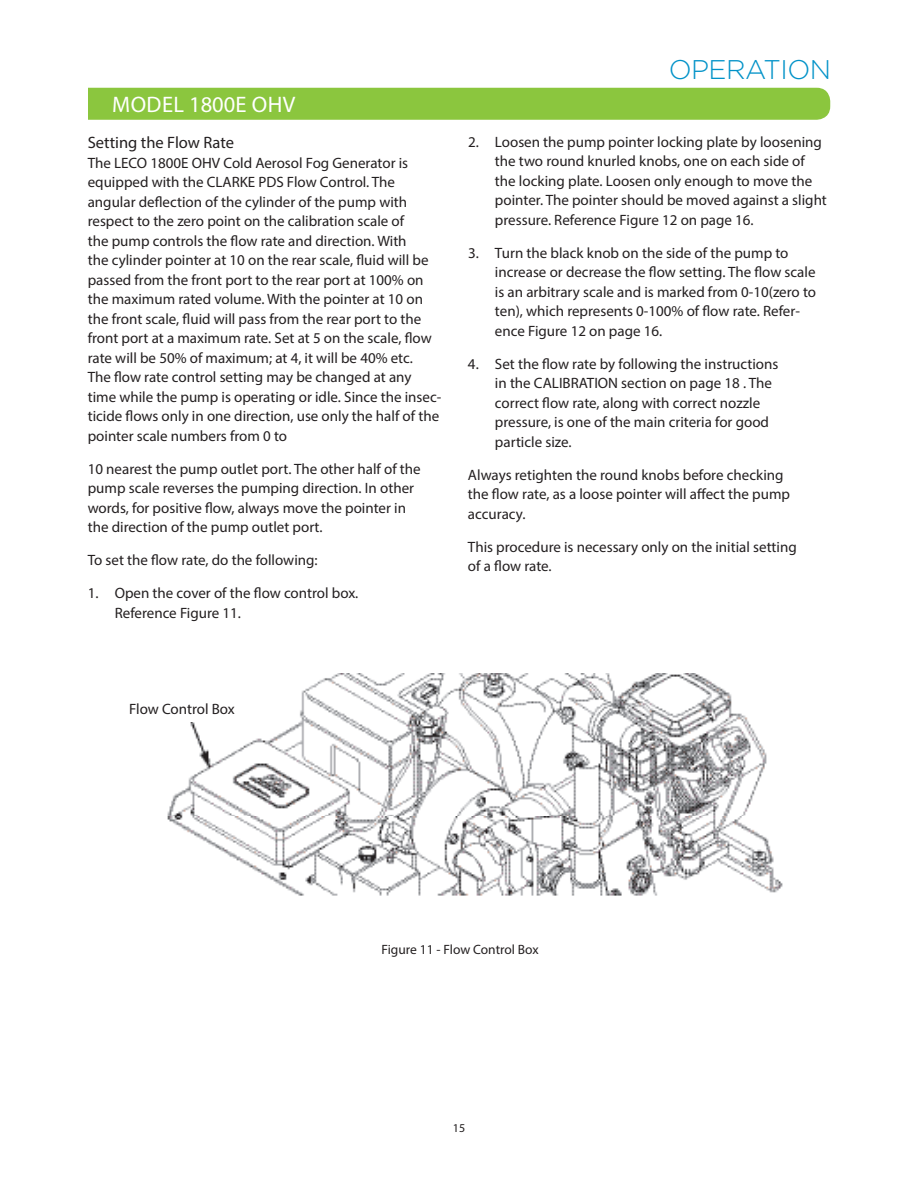
<style>
.page{position:relative;width:918px;height:1188px;background:#fff}
.page>*{position:absolute;margin:0;border:0;box-sizing:border-box;transform-origin:0 0}
.t1{font:300 27px "Gotham";letter-spacing:-.02em;color:#0092c8}
.t2{font:22.5px "Myriad Pro";letter-spacing:.02em;color:#fff}
.t3{font:16.5px "Myriad Pro";color:#231f20}
.t4{font:15px/19.5px "Myriad Pro";color:#231f20}
.t5{font:13.5px "Myriad Pro";color:#231f20}
.t6{font:12px "Myriad Pro";color:#231f20}
</style>
<div class="page">
<div style="left:71px;top:88px;width:759px;height:32px;background:#8bc63e;border-radius:13px"></div>
<div style="left:17px;top:70px;width:71px;height:84px;background:#fff"></div>
<img style="left:167px;top:673px;width:616px;height:223px">
<div style="left:103px;top:702px;width:158px;height:20px;background:#fff"></div>
<h2 class="t2" style="left:112px;top:90px;width:185px">MODEL 1800E OHV</h2>
<p class="t3" style="left:88px;top:132px;width:148px">Setting the Flow Rate</p>
<p class="t4" style="left:88px;top:153px;width:355px">The LECO 1800E OHV Cold Aerosol Fog Generator is equipped with the CLARKE PDS Flow Control. The angular deflection of the cylinder of the pump with respect to the zero point on the calibration scale of<br>the pump controls the flow rate and direction. With<br>the cylinder pointer at 10 on the rear scale, fluid will be passed from the front port to the rear port at 100% on the maximum rated volume. With the pointer at 10 on the front scale, fluid will pass from the rear port to the front port at a maximum rate. Set at 5 on the scale, flow rate will be 50% of maximum; at 4, it will be 40% etc.<br>The flow rate control setting may be changed at any time while the pump is operating or idle. Since the insec&shy;ticide flows only in one direction, use only the half of the pointer scale numbers from 0 to</p>
<p class="t4" style="left:88px;top:459px;width:335px">10 nearest the pump outlet port. The other half of the pump scale reverses the pumping direction. In other words, for positive flow, always move the pointer in the direction of the pump outlet port.</p>
<p class="t4" style="left:88px;top:550px;width:231px">To set the flow rate, do the following:</p>
<p class="t4" style="left:115px;top:583px;width:245px;text-indent:-27px">1. Open the cover of the flow control box.<br>Reference Figure 11.</p>
<h1 class="t1" style="left:669px;top:53px;width:164px">OPERATION</h1>
<p class="t4" style="left:495px;top:132px;width:333px;text-indent:-27px">2. Loosen the pump pointer locking plate by loosening the two round knurled knobs, one on each side of the locking plate. Loosen only enough to move the pointer. The pointer should be moved against a slight pressure. Reference Figure 12 on page 16.</p>
<p class="t4" style="left:495px;top:243px;width:323px;text-indent:-27px">3. Turn the black knob on the side of the pump to increase or decrease the flow setting. The flow scale is an arbitrary scale and is marked from 0-10(zero to ten), which represents 0-100% of flow rate. Refer&shy;ence Figure 12 on page 16.</p>
<p class="t4" style="left:495px;top:354px;width:285px;text-indent:-27px">4. Set the flow rate by following the instructions in the CALIBRATION section on page 18 . The correct flow rate, along with correct nozzle pressure, is one of the main criteria for good particle size.</p>
<p class="t4" style="left:468px;top:465px;width:324px">Always retighten the round knobs before checking the flow rate, as a loose pointer will affect the pump accuracy.</p>
<p class="t4" style="left:468px;top:537px;width:330px">This procedure is necessary only on the initial setting of a flow rate.</p>
<p class="t4" style="left:129px;top:699px;width:107px">Flow Control Box</p>
<p class="t5" style="left:382px;top:942px;width:159px">Figure 11 - Flow Control Box</p>
<p class="t6" style="left:453px;top:1120px;width:14px">15</p>
</div>
